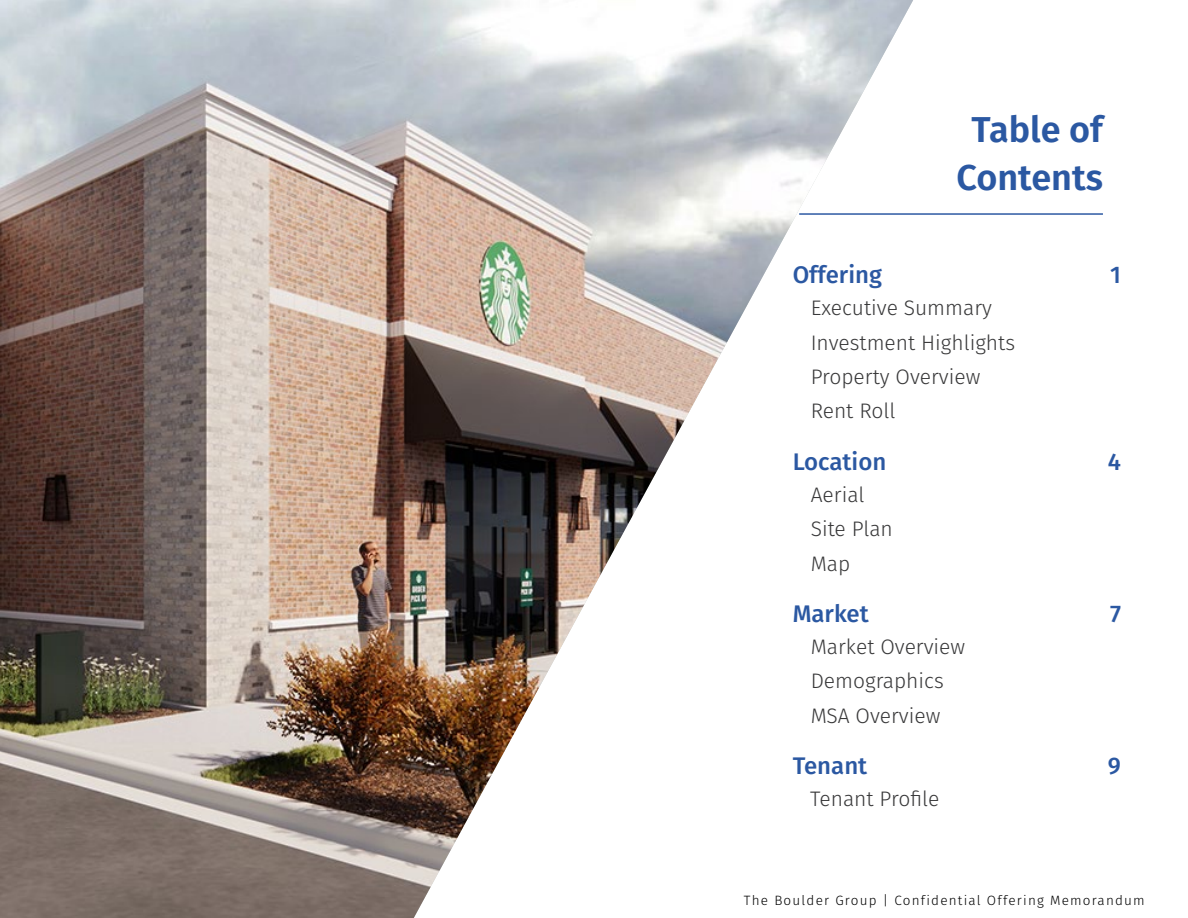
<style>
.page{position:relative;width:1188px;height:918px;background:#fff}
.page>*{position:absolute;margin:0;border:0;box-sizing:border-box;transform-origin:0 0}
.t1{font:600 36px/48px "Fira Sans";color:#2b58a2;text-align:center}
.t2{font:500 24px "Fira Sans";color:#2b58a2}
.t3{font:300 21px/34.3px "Fira Sans";color:#383839}
.t4{font:300 13.5px "Fira Sans";letter-spacing:.09em;color:#000}
</style>
<div class="page">
<img style="left:0;top:0;width:913px;height:918px">
<hr style="left:799px;top:213px;width:304px;height:2px;background:#2b58a2">
<h1 class="t1" style="left:957px;top:103px;width:148px">Table of<br>Contents</h1>
<p class="t2" style="left:793px;top:256px;width:91px">Offering</p>
<p class="t2" style="left:1110px;top:256px;width:12px">1</p>
<p class="t3" style="left:811px;top:291px;width:206px">Executive Summary<br>Investment Highlights<br>Property Overview<br>Rent Roll</p>
<p class="t2" style="left:793px;top:442px;width:95px">Location</p>
<p class="t2" style="left:1108px;top:442px;width:15px">4</p>
<p class="t3" style="left:811px;top:477px;width:84px">Aerial<br>Site Plan<br>Map</p>
<p class="t2" style="left:793px;top:595px;width:78px">Market</p>
<p class="t2" style="left:1110px;top:595px;width:12px">7</p>
<p class="t3" style="left:811px;top:630px;width:156px">Market Overview<br>Demographics<br>MSA Overview</p>
<p class="t2" style="left:793px;top:747px;width:76px">Tenant</p>
<p class="t2" style="left:1108px;top:747px;width:15px">9</p>
<p class="t3" style="left:810px;top:782px;width:130px">Tenant Profile</p>
<p class="t4" style="left:744px;top:891px;width:402px">The Boulder Group | Confidential Offering Memorandum</p>
</div>
